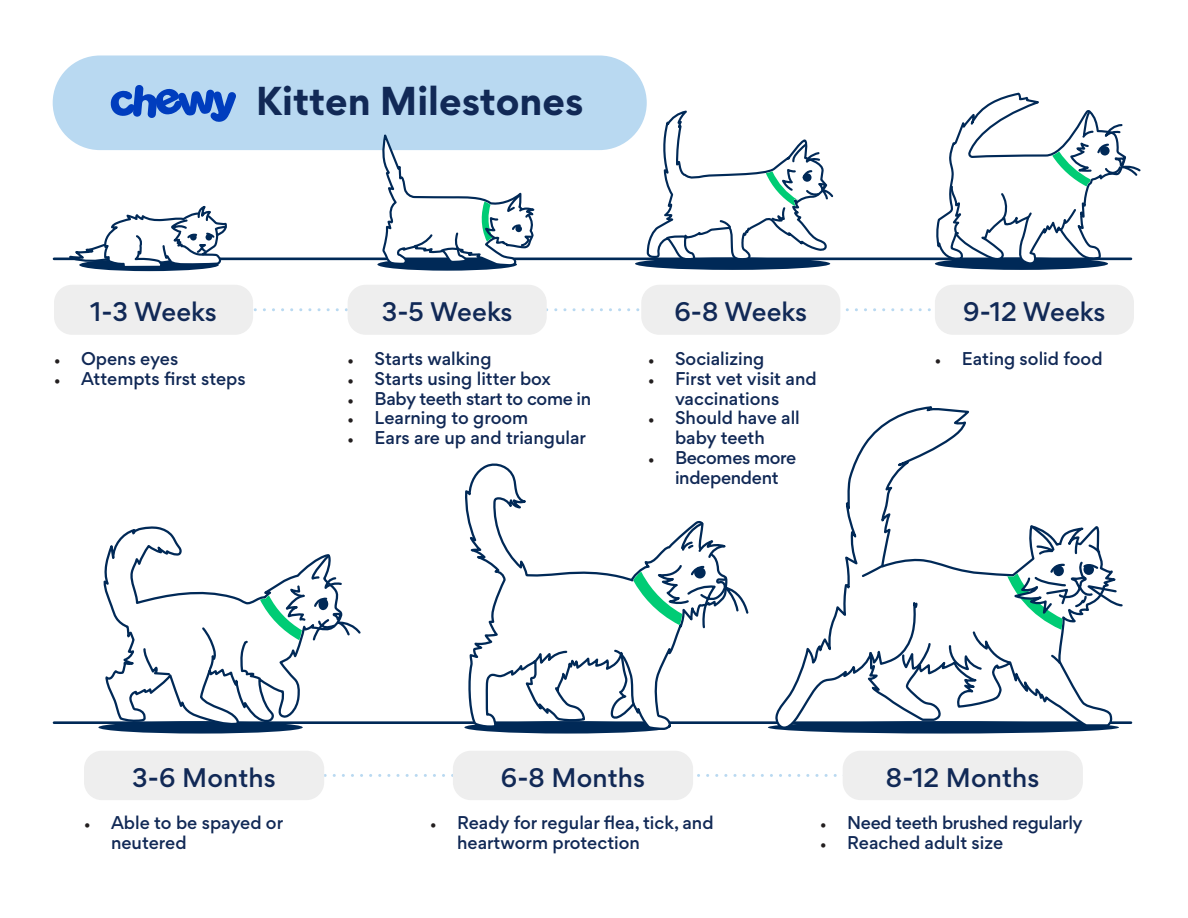
<style>
.page{position:relative;width:1188px;height:918px;background:#fff}
.page>*{position:absolute;margin:0;border:0;box-sizing:border-box;transform-origin:0 0}
.t1{font:700 36px "Gordita";color:#112956}
.t2{font:500 24px "Gordita";letter-spacing:.005em;color:#112956}
.t3{font:500 16.5px/19.8px "Gordita";color:#112956}
.t4{font:500 16.5px/19.8px "Gordita";letter-spacing:-.02em;color:#112956;text-align:center}
.s1{font-family:"Minion Pro";font-weight:400;color:#231f20}
</style>
<div class="page">
<div style="left:53px;top:56px;width:594px;height:94px;background:#b9d9f1;border-radius:47px"></div>
<svg style="left:110px;top:85px;width:126px;height:37px"></svg>
<div style="left:79px;top:259px;width:140px;height:12px;background:#002957;border-radius:50%"></div>
<div style="left:98px;top:721px;width:205px;height:13px;background:#002957;border-radius:50%"></div>
<svg style="left:464px;top:721px;width:205px;height:13px"></svg>
<div style="left:768px;top:721px;width:351px;height:13px;background:#002957;border-radius:50%"></div>
<svg style="left:377px;top:258px;width:140px;height:13px"></svg>
<div style="left:635px;top:258px;width:195px;height:12px;background:#002957;border-radius:50%"></div>
<hr style="left:54px;top:258px;width:1077px;height:2px;background:#002957">
<hr style="left:54px;top:721px;width:1077px;height:3px;background:#002957">
<svg style="left:255px;top:308px;width:676px;height:3px"></svg>
<svg style="left:324px;top:774px;width:519px;height:3px"></svg>
<div style="left:54px;top:285px;width:199px;height:50px;background:#eee;border-radius:18px"></div>
<div style="left:84px;top:751px;width:240px;height:49px;background:#eee;border-radius:18px"></div>
<div style="left:453px;top:751px;width:240px;height:49px;background:#eee;border-radius:18px"></div>
<div style="left:843px;top:751px;width:240px;height:49px;background:#eee;border-radius:18px"></div>
<div style="left:348px;top:285px;width:199px;height:50px;background:#eee;border-radius:18px"></div>
<div style="left:641px;top:285px;width:199px;height:50px;background:#eee;border-radius:18px"></div>
<div style="left:935px;top:285px;width:199px;height:50px;background:#eee;border-radius:18px"></div>
<svg style="left:70px;top:205px;width:158px;height:64px"></svg>
<svg style="left:381px;top:134px;width:163px;height:133px"></svg>
<svg style="left:646px;top:108px;width:189px;height:153px"></svg>
<svg style="left:910px;top:92px;width:211px;height:218px"></svg>
<svg style="left:937px;top:94px;width:204px;height:169px"></svg>
<svg style="left:102px;top:526px;width:244px;height:201px"></svg>
<svg style="left:142px;top:552px;width:219px;height:130px"></svg>
<svg style="left:460px;top:463px;width:310px;height:268px"></svg>
<svg style="left:531px;top:521px;width:219px;height:186px"></svg>
<svg style="left:775px;top:406px;width:349px;height:323px"></svg>
<svg style="left:860px;top:511px;width:264px;height:161px"></svg>
<p class="t1" style="left:256px;top:72px;width:329px">Kitten Milestones</p>
<p class="t2" style="left:90px;top:294px;width:128px">1-3 Weeks</p>
<p class="t3" style="left:54px;top:349px;width:126px"><span class="s1">•</span> Opens eyes</p>
<p class="t3" style="left:54px;top:368px;width:193px"><span class="s1">•</span> Attempts first steps</p>
<p class="t2" style="left:382px;top:294px;width:132px">3-5 Weeks</p>
<p class="t2" style="left:674px;top:294px;width:134px">6-8 Weeks</p>
<p class="t2" style="left:963px;top:294px;width:144px">9-12 Weeks</p>
<p class="t3" style="left:348px;top:349px;width:145px"><span class="s1">•</span> Starts walking</p>
<p class="t3" style="left:348px;top:368px;width:205px"><span class="s1">•</span> Starts using litter box</p>
<p class="t4" style="left:348px;top:388px;width:245px"><span class="s1">•</span> Baby teeth start to come in</p>
<p class="t3" style="left:348px;top:408px;width:182px"><span class="s1">•</span> Learning to groom</p>
<p class="t3" style="left:348px;top:428px;width:240px"><span class="s1">•</span> Ears are up and triangular</p>
<p class="t3" style="left:648px;top:349px;width:118px"><span class="s1">•</span> Socializing</p>
<p class="t3" style="left:675px;top:368px;width:143px;text-indent:-27px"><span class="s1">•</span> First vet visit and vaccinations</p>
<p class="t3" style="left:648px;top:408px;width:153px;text-align:center"><span class="s1">•</span> Should have all baby teeth</p>
<p class="t4" style="left:648px;top:448px;width:150px"><span class="s1">•</span> Becomes more independent</p>
<p class="t3" style="left:935px;top:349px;width:169px"><span class="s1">•</span> Eating solid food</p>
<p class="t2" style="left:132px;top:760px;width:145px">3-6 Months</p>
<p class="t2" style="left:501px;top:760px;width:146px">6-8 Months</p>
<p class="t2" style="left:886px;top:760px;width:155px">8-12 Months</p>
<p class="t3" style="left:111px;top:813px;width:174px;text-indent:-27px"><span class="s1">•</span> Able to be spayed or neutered</p>
<p class="t3" style="left:457px;top:813px;width:258px;text-indent:-27px"><span class="s1">•</span> Ready for regular flea, tick, and heartworm protection</p>
<p class="t4" style="left:820px;top:813px;width:264px"><span class="s1">•</span> Need teeth brushed regularly</p>
<p class="t3" style="left:820px;top:833px;width:184px"><span class="s1">•</span> Reached adult size</p>
</div>
